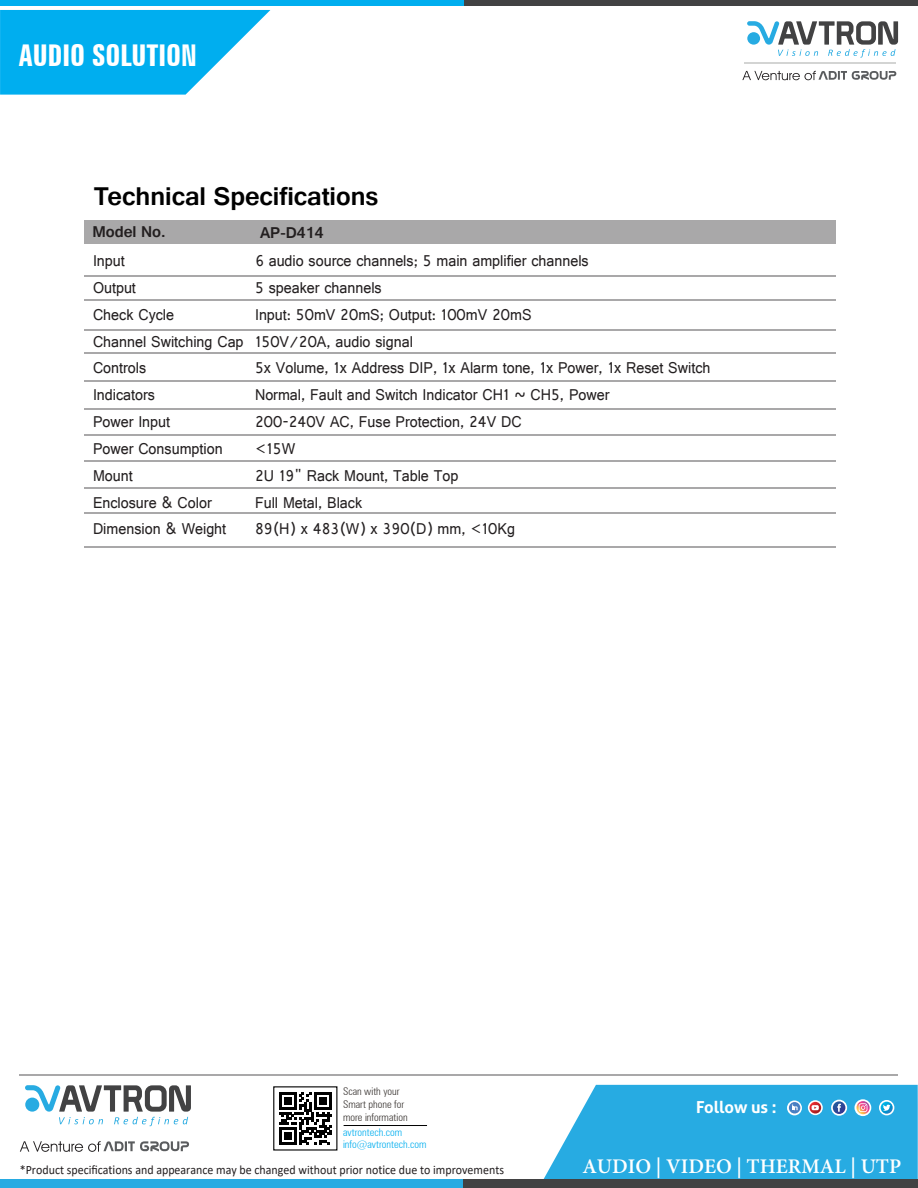
<style>
.page{position:relative;width:918px;height:1188px;background:#fff}
.page>*{position:absolute;margin:0;border:0;box-sizing:border-box;transform-origin:0 0}
.t1{font:700 extra-condensed 30px "Zurich BT";color:#fff}
.t2{font:700 27px "Gautami";color:#000}
.t3{font:600 20.85px "Minion Pro";color:#fff}
.t4{font:700 16.65px "Aller";color:#fff}
.t5{font:16.5px/26.8px "Gautami";color:#231f20;scale:.94 1}
.t6{font:700 16.5px "Gautami";color:#231f20}
.t7{font:12.75px "Calibri";color:#231f20;scale:.94 1}
.t8{font:300 condensed 10.5px/12.6px "Zurich BT";color:#393431}
.t9{font:300 condensed 10.5px/12.6px "Zurich BT";color:#00aeef}
.s1{font-family:"Myriad Pro"}
</style>
<div class="page">
<div style="left:84px;top:220px;width:752px;height:23px;background:#a9a8a9"></div>
<hr style="left:84px;top:276px;width:752px;height:1px;background:#a9a8a9">
<hr style="left:84px;top:299px;width:752px;height:2px;background:#a9a8a9">
<hr style="left:84px;top:329px;width:752px;height:1px;background:#a9a8a9">
<hr style="left:84px;top:381px;width:752px;height:1px;background:#a9a8a9">
<hr style="left:84px;top:409px;width:752px;height:1px;background:#a9a8a9">
<hr style="left:84px;top:434px;width:752px;height:1px;background:#a9a8a9">
<hr style="left:84px;top:461px;width:752px;height:1px;background:#a9a8a9">
<hr style="left:84px;top:487px;width:752px;height:2px;background:#a9a8a9">
<div style="left:0;top:1179px;width:905px;height:9px;background:#27abe2"></div>
<div style="left:463px;top:1179px;width:455px;height:9px;background:#424243"></div>
<svg style="left:20px;top:1141px;width:169px;height:11px"></svg>
<svg style="left:25px;top:1085px;width:166px;height:41px"></svg>
<div style="left:0;top:0;width:918px;height:5px;background:#00aeef"></div>
<div style="left:464px;top:0;width:454px;height:5px;background:#424243"></div>
<hr style="left:744px;top:62px;width:152px;height:2px;background:#d3d4d3">
<svg style="left:742px;top:71px;width:154px;height:9px"></svg>
<svg style="left:747px;top:21px;width:151px;height:37px"></svg>
<svg style="left:0;top:10px;width:270px;height:85px;background:#27baf1"></svg>
<svg style="left:279px;top:1092px;width:53px;height:53px"></svg>
<hr style="left:344px;top:1125px;width:83px;height:1px;background:#000">
<hr style="left:19px;top:1075px;width:879px;height:1px;background:#a9a8a9">
<hr style="left:84px;top:352px;width:752px;height:2px;background:#a9a8a9">
<svg style="left:544px;top:1085px;width:374px;height:94px;background:#3ab1e3"></svg>
<hr style="left:84px;top:513px;width:752px;height:1px;background:#a9a8a9">
<hr style="left:84px;top:547px;width:752px;height:1px;background:#a9a8a9">
<h1 class="t1" style="left:19px;top:38px;width:179px">AUDIO SOLUTION</h1>
<h2 class="t2" style="left:94px;top:180px;width:286px">Technical Specifications</h2>
<p class="t6" style="left:92px;top:222px;width:75px">Model No.</p>
<p class="t5" style="left:93px;top:247px;width:35px">Input</p>
<p class="t5" style="left:255px;top:247px;width:357px">6 audio source channels; 5 main amplifier channels</p>
<p class="t5" style="left:93px;top:274px;width:47px">Output</p>
<p class="t5" style="left:255px;top:274px;width:136px">5 speaker channels</p>
<p class="t5" style="left:93px;top:301px;width:88px">Check Cycle</p>
<p class="t6" style="left:260px;top:222px;width:65px">AP-D414</p>
<p class="t5" style="left:93px;top:301px;width:468px;text-indent:162px">Input: 50mV 20mS; Output: 100mV 20mS<br>Channel Switching Cap 150V/20A, audio signal<br>Controls</p>
<p class="t5" style="left:255px;top:354px;width:486px">5x Volume, 1x Address DIP, 1x Alarm tone, 1x Power, 1x Reset Switch</p>
<p class="t5" style="left:93px;top:381px;width:68px">Indicators</p>
<p class="t5" style="left:255px;top:381px;width:379px">Normal, Fault and Switch Indicator CH1 ~ CH5, Power</p>
<p class="t5" style="left:93px;top:408px;width:84px">Power Input</p>
<p class="t5" style="left:255px;top:408px;width:285px">200-240V AC, Fuse Protection, 24V DC</p>
<p class="t5" style="left:93px;top:435px;width:139px">Power Consumption</p>
<p class="t5" style="left:255px;top:435px;width:44px">&lt;15W</p>
<p class="t5" style="left:93px;top:462px;width:44px">Mount</p>
<p class="t5" style="left:255px;top:462px;width:218px">2U 19" Rack Mount, Table Top</p>
<p class="t5" style="left:93px;top:488px;width:128px">Enclosure &amp; Color</p>
<p class="t5" style="left:255px;top:488px;width:116px">Full Metal, Black</p>
<p class="t5" style="left:93px;top:515px;width:143px">Dimension &amp; Weight</p>
<p class="t5" style="left:255px;top:515px;width:278px">89(H) x 483(W) x 390(D) mm, &lt;10Kg</p>
<p class="t8" style="left:343px;top:1085px;width:66px">Scan with your<br>Smart phone for more information</p>
<p class="t9" style="left:343px;top:1125px;width:85px">avtrontech.com info@avtrontech.com</p>
<p class="t4" style="left:696px;top:1097px;width:82px">Follow us :</p>
<p class="t7" style="left:20px;top:1161px;width:517px">*Product specifica<span class="s1">ti</span>ons and appearance may be changed without prior no<span class="s1">ti</span>ce due to improvements</p>
<p class="t3" style="left:582px;top:1152px;width:320px">AUDIO | VIDEO | THERMAL | UTP</p>
</div>
